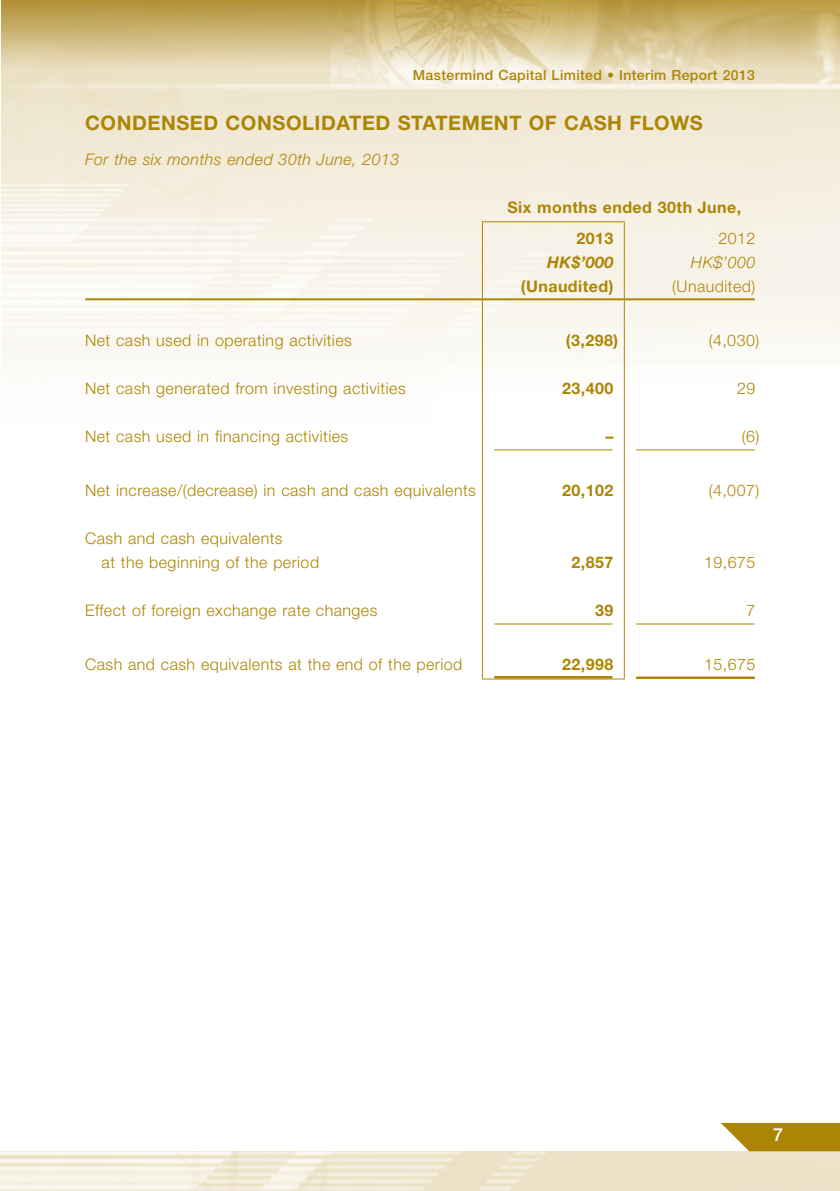
<style>
.page{position:relative;width:840px;height:1191px;background:#fff}
.page>*{position:absolute;margin:0;border:0;box-sizing:border-box;transform-origin:0 0}
.t1{font:700 20px "Helvetica Neue LT Std";letter-spacing:.03em;color:#ad8504}
.t2{font:500 18px "Helvetica Neue LT Std";color:#fff}
.t3{font:300 16px/24px "Helvetica Neue LT Std";letter-spacing:.03em;color:#ad8504}
.t4{font:700 16px/30.2px "Helvetica Neue LT Std";letter-spacing:.03em;color:#ad8504}
.t5{font:italic 300 16px "Helvetica Neue LT Std";letter-spacing:.03em;color:#ad8504}
.t6{font:italic 700 16px "Helvetica Neue LT Std";color:#ad8504}
.t7{font:500 14px "Helvetica Neue LT Std";letter-spacing:.03em;color:#ad8504}
</style>
<div class="page">
<img style="left:1px;top:113px;width:838px;height:567px">
<svg style="left:1px;top:0;width:838px;height:113px;background:#ddcca0"></svg>
<svg style="left:721px;top:1123px;width:118px;height:28px;background:#b69321"></svg>
<hr style="left:481px;top:221px;width:143px;height:1px;background:#ad8504">
<svg style="left:481px;top:222px;width:1px;height:300px"></svg>
<svg style="left:623px;top:222px;width:1px;height:300px"></svg>
<hr style="left:481px;top:522px;width:1px;height:48px;background:#ad8504">
<hr style="left:623px;top:522px;width:1px;height:48px;background:#ad8504">
<svg style="left:481px;top:570px;width:1px;height:108px"></svg>
<hr style="left:481px;top:678px;width:143px;height:1px;background:#ad8504">
<svg style="left:623px;top:570px;width:1px;height:108px"></svg>
<hr style="left:85px;top:298px;width:396px;height:2px;background:#ad8504">
<hr style="left:482px;top:298px;width:141px;height:2px;background:#ad8504">
<hr style="left:624px;top:298px;width:130px;height:2px;background:#ad8504">
<hr style="left:494px;top:449px;width:118px;height:1px;background:#ad8504">
<hr style="left:635px;top:449px;width:119px;height:1px;background:#ad8504">
<hr style="left:494px;top:623px;width:118px;height:1px;background:#ad8504">
<hr style="left:635px;top:623px;width:119px;height:1px;background:#ad8504">
<hr style="left:494px;top:676px;width:118px;height:2px;background:#ad8504">
<hr style="left:635px;top:676px;width:119px;height:3px;background:#ad8504">
<p class="t7" style="left:412px;top:66px;width:343px">Mastermind Capital Limited • Interim Report 2013</p>
<p class="t1" style="left:85px;top:110px;width:619px">CONDENSED CONSOLIDATED STATEMENT OF CASH FLOWS</p>
<p class="t5" style="left:85px;top:150px;width:316px">For the six months ended 30th June, 2013</p>
<p class="t4" style="left:576px;top:192px;width:166px;text-indent:-69px">Six months ended 30th June,<br>2013</p>
<p class="t3" style="left:718px;top:225px;width:38px">2012</p>
<p class="t6" style="left:547px;top:252px;width:68px">HK$’000</p>
<p class="t5" style="left:690px;top:252px;width:66px">HK$’000</p>
<p class="t4" style="left:520px;top:270px;width:94px">(Unaudited)</p>
<p class="t3" style="left:672px;top:273px;width:85px">(Unaudited)</p>
<p class="t3" style="left:85px;top:327px;width:268px">Net cash used in operating activities</p>
<p class="t4" style="left:565px;top:324px;width:54px">(3,298)</p>
<p class="t3" style="left:708px;top:327px;width:52px">(4,030)</p>
<p class="t3" style="left:85px;top:375px;width:322px">Net cash generated from investing activities</p>
<p class="t4" style="left:562px;top:372px;width:53px">23,400</p>
<p class="t3" style="left:736px;top:375px;width:20px">29</p>
<p class="t3" style="left:85px;top:423px;width:264px">Net cash used in financing activities</p>
<p class="t4" style="left:605px;top:420px;width:9px">–</p>
<p class="t3" style="left:741px;top:423px;width:19px">(6)</p>
<p class="t3" style="left:85px;top:478px;width:392px">Net increase/(decrease) in cash and cash equivalents</p>
<p class="t4" style="left:562px;top:474px;width:53px">20,102</p>
<p class="t3" style="left:708px;top:478px;width:52px">(4,007)</p>
<p class="t3" style="left:101px;top:526px;width:219px;text-indent:-16px">Cash and cash equivalents<br>at the beginning of the period</p>
<p class="t4" style="left:571px;top:546px;width:43px">2,857</p>
<p class="t3" style="left:703px;top:550px;width:53px">19,675</p>
<p class="t3" style="left:85px;top:598px;width:293px">Effect of foreign exchange rate changes</p>
<p class="t4" style="left:595px;top:594px;width:20px">39</p>
<p class="t3" style="left:746px;top:598px;width:10px">7</p>
<p class="t3" style="left:85px;top:652px;width:378px">Cash and cash equivalents at the end of the period</p>
<p class="t4" style="left:562px;top:648px;width:53px">22,998</p>
<p class="t3" style="left:703px;top:652px;width:53px">15,675</p>
<p class="t2" style="left:772px;top:1123px;width:12px">7</p>
</div>
